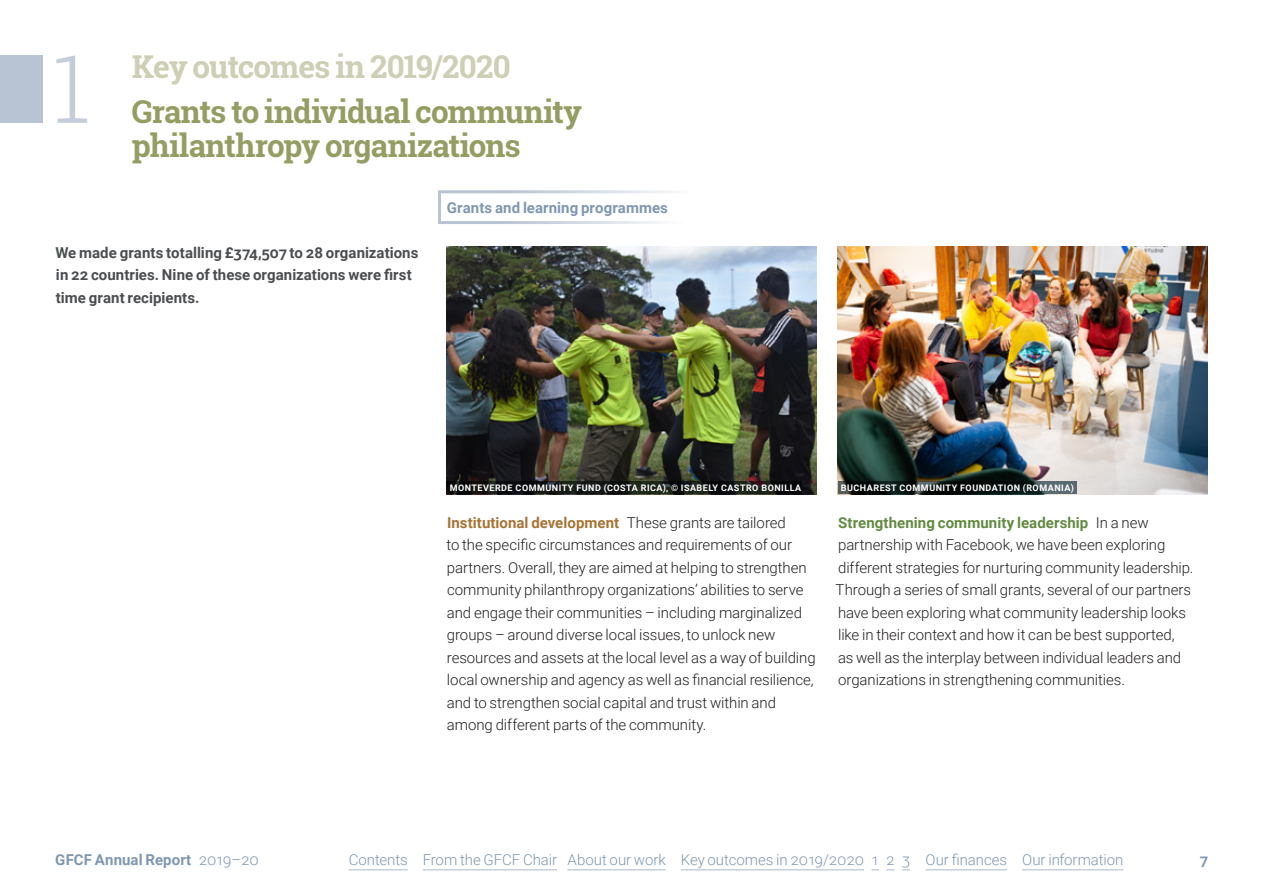
<style>
.page{position:relative;width:1263px;height:893px;background:#fff}
.page>*{position:absolute;margin:0;border:0;box-sizing:border-box;transform-origin:0 0}
.SECTION_MAIN_HEAD{font:300 94.5px "Roboto Slab";color:#c5cdda}
.HEAD_SUB_1{font:700 31.5px/33.8px "Roboto Slab";letter-spacing:-.025em;color:#969d63}
.HEAD_SUB{font:700 31.5px "Roboto Slab";letter-spacing:-.035em;color:#cfcfb5}
.TEXT_10_15{font:300 15px/22.5px "Roboto";letter-spacing:-.005em;color:#231f20}
.TEXT_INTRO{font:700 15px/22.5px "Roboto";letter-spacing:.005em;color:#4b4e50}
.t1{font:300 15px "Roboto";letter-spacing:-.005em;color:#7f97b1}
.SUB_HEADING{font:700 15px "Roboto";letter-spacing:.005em;color:#7f97b1}
.CAPTION_CREDIT{font:700 9px "Roboto";letter-spacing:.055em;color:#fff}
.s1{font-weight:700;color:#a67435}
.s2{font-weight:700;color:#638a42}
.s3{font-weight:300}
</style>
<div class="page">
<div style="left:0;top:55px;width:43px;height:68px;background:#b8c3d3"></div>
<img style="left:838px;top:247px;width:370px;height:247px">
<img style="left:446px;top:247px;width:370px;height:247px">
<div style="left:438px;top:190px;width:281px;height:34px;border:3px solid #fff"></div>
<svg style="left:446px;top:481px;width:356px;height:13px;background:#121513"></svg>
<svg style="left:838px;top:481px;width:238px;height:13px;background:#192323"></svg>
<hr style="left:349px;top:869px;width:58px;height:1px;background:#adb9cb">
<hr style="left:423px;top:869px;width:134px;height:1px;background:#adb9cb">
<hr style="left:567px;top:869px;width:99px;height:1px;background:#adb9cb">
<hr style="left:681px;top:869px;width:183px;height:1px;background:#adb9cb">
<hr style="left:925px;top:869px;width:82px;height:1px;background:#adb9cb">
<hr style="left:1022px;top:869px;width:101px;height:1px;background:#adb9cb">
<p class="SECTION_MAIN_HEAD" style="left:52px;top:24px;width:40px">1</p>
<p class="HEAD_SUB" style="left:132px;top:45px;width:380px">Key outcomes in 2019/2020</p>
<p class="HEAD_SUB_1" style="left:132px;top:94px;width:452px">Grants to individual community philanthropy organizations</p>
<p class="SUB_HEADING" style="left:447px;top:197px;width:223px">Grants and learning programmes</p>
<p class="TEXT_INTRO" style="left:55px;top:241px;width:364px">We made grants totalling £374,507 to 28 organizations in 22 countries. Nine of these organizations were first time grant recipients.</p>
<p class="CAPTION_CREDIT" style="left:450px;top:482px;width:353px">MONTEVERDE COMMUNITY FUND (COSTA RICA), © ISABELY CASTRO BONILLA</p>
<p class="CAPTION_CREDIT" style="left:841px;top:482px;width:235px">BUCHAREST COMMUNITY FOUNDATION (ROMANIA)</p>
<p class="TEXT_10_15" style="left:447px;top:511px;width:371px"><span class="s1">Institutional development</span> These grants are tailored<br>to the specific circumstances and requirements of our partners. Overall, they are aimed at helping to strengthen community philanthropy organizations’ abilities to serve and engage their communities – including marginalized groups – around diverse local issues, to unlock new resources and assets at the local level as a way of building local ownership and agency as well as financial resilience, and to strengthen social capital and trust within and among different parts of the community.</p>
<p class="TEXT_10_15" style="left:836px;top:511px;width:359px"><span class="s2">Strengthening community leadership</span> In a new partnership with Facebook, we have been exploring different strategies for nurturing community leadership.<br>Through a series of small grants, several of our partners have been exploring what community leadership looks like in their context and how it can be best supported,<br>as well as the interplay between individual leaders and organizations in strengthening communities.</p>
<p class="SUB_HEADING" style="left:55px;top:849px;width:205px">GFCF Annual Report <span class="s3">2019–20</span></p>
<p class="t1" style="left:349px;top:849px;width:776px">Contents From the GFCF Chair About our work Key outcomes in 2019/2020 1 2 3 Our finances Our information</p>
<p class="SUB_HEADING" style="left:1200px;top:849px;width:9px">7</p>
</div>
